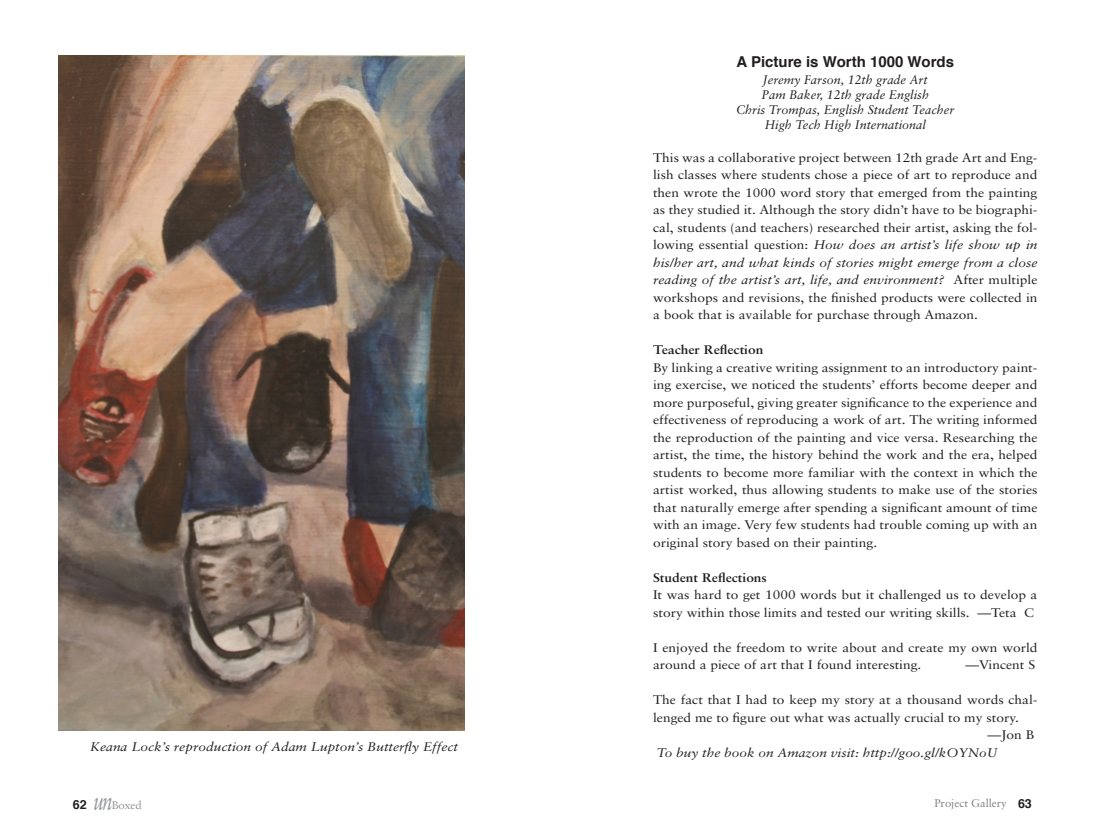
<style>
.page{position:relative;width:1106px;height:829px;background:#fff}
.page>*{position:absolute;margin:0;border:0;box-sizing:border-box;transform-origin:0 0}
.t1{font:700 15px "Helvetica";color:#231f20}
.t2{font:12.5px/17.5px "Sabon";color:#231f20;text-align:justify;scale:1.1 1}
.t3{font:italic 12.5px "Sabon";color:#231f20}
.t4{font:italic 12.5px "Sabon";color:#231f20;scale:1.1 1}
.t5{font:700 12.5px "Sabon";color:#231f20;scale:1.1 1}
.t6{font:700 12.5px "Helvetica";color:#231f20}
.t7{font:italic 12.38px "Sabon";color:#231f20;scale:1.1 1}
.Body_Copy{font:11.25px "Sabon";color:#808285}
.t8{font:11.25px "Sabon";letter-spacing:-.02em;color:#939598}
.s1{font-style:italic}
.s2{font-family:"Sabon";font-weight:400;font-style:italic;font-size:26.25px;color:#939598}
</style>
<div class="page">
<img style="left:58px;top:55px;width:406px;height:675px">
<p class="t1" style="left:736px;top:49px;width:219px">A Picture is Worth 1000 Words</p>
<p class="t3" style="left:762px;top:72px;width:166px">Jeremy Farson, 12th grade Art</p>
<p class="t3" style="left:761px;top:87px;width:169px">Pam Baker, 12th grade English</p>
<p class="t3" style="left:736px;top:102px;width:219px">Chris Trompas, English Student Teacher</p>
<p class="t3" style="left:764px;top:117px;width:162px">High Tech High International</p>
<p class="t2" style="left:652px;top:148px;width:351px">This was a collaborative project between 12th grade Art and Eng&shy;lish classes where students chose a piece of art to reproduce and then wrote the 1000 word story that emerged from the painting as they studied it. Although the story didn’t have to be biographi&shy;cal, students (and teachers) researched their artist, asking the fol&shy;lowing essential question: <span class="s1">How does an artist’s life show up in his/her art, and what kinds of stories might emerge from a close reading of the artist’s art, life, and environment?</span> After multiple workshops and revisions, the finished products were collected in a book that is available for purchase through Amazon.</p>
<p class="t5" style="left:652px;top:342px;width:102px">Teacher Reflection</p>
<p class="t2" style="left:652px;top:358px;width:351px">By linking a creative writing assignment to an introductory paint&shy;ing exercise, we noticed the students’ efforts become deeper and more purposeful, giving greater significance to the experience and effectiveness of reproducing a work of art. The writing informed the reproduction of the painting and vice versa. Researching the artist, the time, the history behind the work and the era, helped students to become more familiar with the context in which the artist worked, thus allowing students to make use of the stories that naturally emerge after spending a significant amount of time with an image. Very few students had trouble coming up with an original story based on their painting.</p>
<p class="t5" style="left:652px;top:569px;width:105px">Student Reflections</p>
<p class="t2" style="left:652px;top:586px;width:351px">It was hard to get 1000 words but it challenged us to develop a story within those limits and tested our writing skills. —Teta C</p>
<p class="t2" style="left:652px;top:638px;width:351px">I enjoyed the freedom to write about and create my own world around a piece of art that I found interesting.</p>
<p class="t2" style="left:965px;top:656px;width:65px">—Vincent S</p>
<p class="t2" style="left:652px;top:691px;width:351px">The fact that I had to keep my story at a thousand words chal-</p>
<p class="t2" style="left:652px;top:708px;width:334px">lenged me to figure out what was actually crucial to my story.</p>
<p class="t2" style="left:987px;top:726px;width:44px">—Jon B</p>
<p class="t7" style="left:656px;top:745px;width:311px">To buy the book on Amazon visit: http://goo.gl/kOYNoU</p>
<p class="Body_Copy" style="left:934px;top:796px;width:74px">Project Gallery</p>
<p class="t4" style="left:90px;top:739px;width:336px">Keana Lock’s reproduction of Adam Lupton’s Butterfly Effect</p>
<p class="t6" style="left:73px;top:794px;width:41px">62 <span class="s2">un</span></p>
<p class="t8" style="left:112px;top:798px;width:31px">Boxed</p>
<p class="t6" style="left:1017px;top:794px;width:15px">63</p>
</div>
